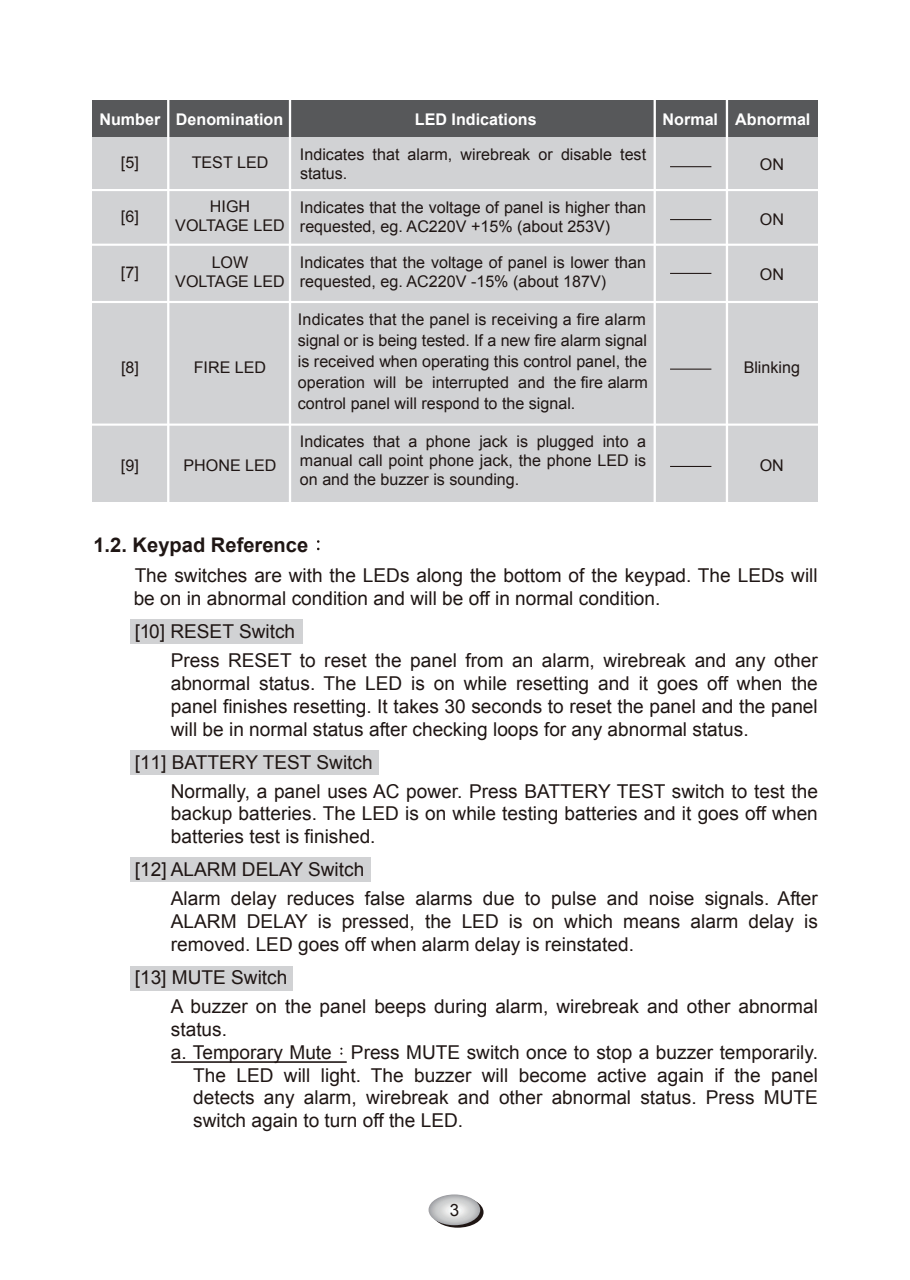
<style>
.page{position:relative;width:910px;height:1280px;background:#fff}
.page>*{position:absolute;margin:0;border:0;box-sizing:border-box;transform-origin:0 0}
.t1{font:700 20.1px "Arial";color:#1f1614}
.t2{font:19.05px/23px "Arial";color:#1f1614}
.t3{font:16.95px "Arial";color:#1f1614}
.t4{font:16.05px/19px "Arial";color:#1f1614}
.t5{font:700 16.05px "Arial";color:#fff}
</style>
<div class="page">
<div style="left:93px;top:100px;width:725px;height:39px;background:#57585a"></div>
<div style="left:93px;top:138px;width:725px;height:364px;background:#d1d2d4"></div>
<div style="left:130px;top:619px;width:172px;height:25px;background:#d1d2d4"></div>
<div style="left:130px;top:750px;width:249px;height:25px;background:#d1d2d4"></div>
<div style="left:130px;top:856px;width:240px;height:25px;background:#d1d2d4"></div>
<div style="left:130px;top:966px;width:163px;height:24px;background:#d1d2d4"></div>
<svg style="left:317px;top:540px;width:2px;height:10px"></svg>
<svg style="left:432px;top:1197px;width:52px;height:31px"></svg>
<svg style="left:429px;top:1194px;width:51px;height:31px"></svg>
<hr style="left:167px;top:95px;width:2px;height:413px;background:#fff">
<hr style="left:289px;top:95px;width:2px;height:413px;background:#fff">
<hr style="left:726px;top:95px;width:2px;height:413px;background:#fff">
<hr style="left:654px;top:95px;width:2px;height:413px;background:#fff">
<hr style="left:90px;top:244px;width:731px;height:2px;background:#fff">
<hr style="left:90px;top:189px;width:731px;height:2px;background:#fff">
<hr style="left:88px;top:301px;width:732px;height:2px;background:#fff">
<hr style="left:88px;top:423px;width:732px;height:3px;background:#fff">
<hr style="left:670px;top:219px;width:41px;height:1px;background:#1f1614">
<hr style="left:670px;top:273px;width:41px;height:1px;background:#1f1614">
<hr style="left:670px;top:369px;width:41px;height:1px;background:#1f1614">
<hr style="left:670px;top:166px;width:41px;height:1px;background:#1f1614">
<hr style="left:670px;top:466px;width:41px;height:1px;background:#1f1614">
<hr style="left:171px;top:1061px;width:176px;height:2px;background:#1f1614">
<p class="t5" style="left:99px;top:109px;width:185px">Number Denomination</p>
<p class="t5" style="left:415px;top:109px;width:123px">LED Indications</p>
<p class="t5" style="left:663px;top:109px;width:149px">Normal Abnormal</p>
<p class="t4" style="left:121px;top:153px;width:19px">[5]</p>
<p class="t4" style="left:121px;top:207px;width:19px">[6]</p>
<p class="t4" style="left:300px;top:145px;width:348px">Indicates that alarm, wirebreak or disable test status.</p>
<p class="t4" style="left:192px;top:153px;width:78px">TEST LED</p>
<p class="t4" style="left:760px;top:155px;width:26px">ON</p>
<p class="t4" style="left:175px;top:197px;width:111px;text-align:center">HIGH<br>VOLTAGE LED</p>
<p class="t4" style="left:300px;top:198px;width:348px">Indicates that the voltage of panel is higher than requested, eg. AC220V +15% (about 253V)</p>
<p class="t4" style="left:175px;top:253px;width:111px;text-align:center">LOW<br>VOLTAGE LED</p>
<p class="t4" style="left:760px;top:265px;width:26px">ON</p>
<p class="t4" style="left:760px;top:210px;width:26px">ON</p>
<p class="t4" style="left:300px;top:253px;width:348px">Indicates that the voltage of panel is lower than requested, eg. AC220V -15% (about 187V)</p>
<p class="t4" style="left:121px;top:262px;width:19px">[7]</p>
<p class="t4" style="left:121px;top:358px;width:19px">[8]</p>
<p class="t4" style="left:121px;top:456px;width:19px">[9]</p>
<p class="t4" style="left:298px;top:309px;width:352px;line-height:21.1px;text-align:justify">Indicates that the panel is receiving a fire alarm signal or is being tested. If a new fire alarm signal is received when operating this control panel, the operation will be interrupted and the fire alarm control panel will respond to the signal.</p>
<p class="t4" style="left:194px;top:358px;width:74px">FIRE LED</p>
<p class="t4" style="left:744px;top:358px;width:58px">Blinking</p>
<p class="t4" style="left:300px;top:432px;width:348px;text-align:justify">Indicates that a phone jack is plugged into a manual call point phone jack, the phone LED is on and the buzzer is sounding.</p>
<p class="t4" style="left:183px;top:456px;width:95px">PHONE LED</p>
<p class="t4" style="left:760px;top:456px;width:26px">ON</p>
<p class="t1" style="left:93px;top:532px;width:216px">1.2. Keypad Reference</p>
<p class="t2" style="left:134px;top:564px;width:685px">The switches are with the LEDs along the bottom of the keypad. The LEDs will be on in abnormal condition and will be off in normal condition.</p>
<p class="t2" style="left:171px;top:617px;width:648px;line-height:28.8px;text-indent:-36px">[10] RESET Switch<br>Press RESET to reset the panel from an alarm, wirebreak and any other</p>
<p class="t2" style="left:171px;top:672px;width:649px;text-align:justify">abnormal status. The LED is on while resetting and it goes off when the panel finishes resetting. It takes 30 seconds to reset the panel and the panel will be in normal status after checking loops for any abnormal status.</p>
<p class="t2" style="left:171px;top:748px;width:649px;line-height:28.8px;text-indent:-36px">[11] BATTERY TEST Switch<br>Normally, a panel uses AC power. Press BATTERY TEST switch to test the</p>
<p class="t2" style="left:171px;top:802px;width:648px">backup batteries. The LED is on while testing batteries and it goes off when batteries test is finished.</p>
<p class="t2" style="left:171px;top:855px;width:648px;line-height:28.8px;text-indent:-36px">[12] ALARM DELAY Switch<br>Alarm delay reduces false alarms due to pulse and noise signals. After</p>
<p class="t2" style="left:171px;top:910px;width:649px">ALARM DELAY is pressed, the LED is on which means alarm delay is removed. LED goes off when alarm delay is reinstated.</p>
<p class="t2" style="left:171px;top:963px;width:648px;line-height:28.8px;text-indent:-36px">[13] MUTE Switch<br>A buzzer on the panel beeps during alarm, wirebreak and other abnormal</p>
<p class="t2" style="left:171px;top:1018px;width:58px">status.</p>
<p class="t2" style="left:171px;top:1041px;width:649px">a. Temporary Mute Press MUTE switch once to stop a buzzer temporarily.</p>
<p class="t2" style="left:193px;top:1063px;width:626px">The LED will light. The buzzer will become active again if the panel</p>
<p class="t2" style="left:193px;top:1086px;width:626px">detects any alarm, wirebreak and other abnormal status. Press MUTE</p>
<p class="t2" style="left:193px;top:1109px;width:272px">switch again to turn off the LED.</p>
<p class="t3" style="left:450px;top:1199px;width:11px">3</p>
</div>
